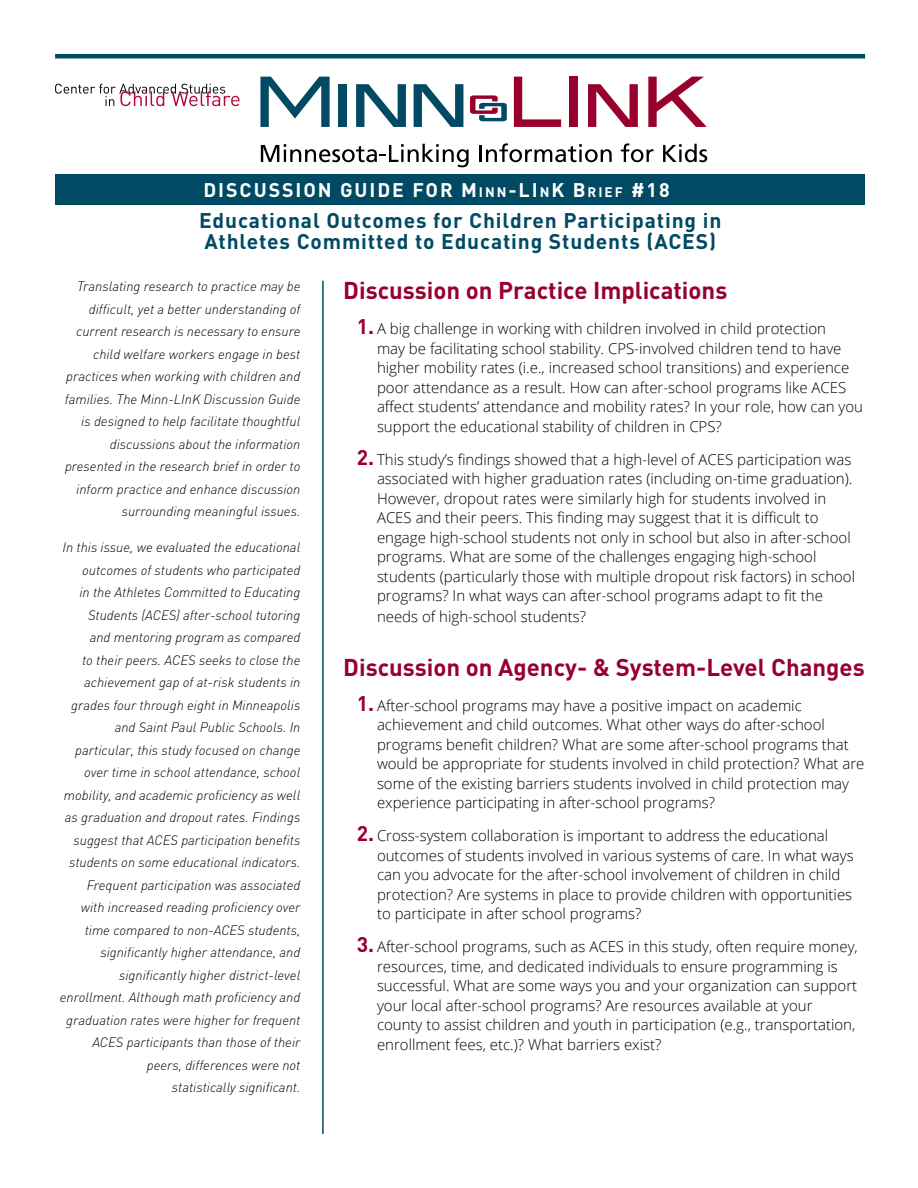
<style>
.page{position:relative;width:918px;height:1188px;background:#fff}
.page>*{position:absolute;margin:0;border:0;box-sizing:border-box;transform-origin:0 0}
.main_redheader_discu{font:700 24px "DINOT";color:#98002e}
.main_bluesubhead{font:700 21px/21px "DINOT";letter-spacing:.04em;color:#004a64}
.main_bluesubhead-2{font:700 19.5px "DINOT";letter-spacing:.1em;color:#fff}
.t1{font:300 15px/19.5px "Open Sans";color:#000}
.about_the_guide__iss{font:italic 300 13.5px/22.5px "DINOT";color:#000;text-align:right}
.s1{font-size:13.65px}
.s2{font-family:"DINOT";font-weight:700;font-size:21px;color:#98002e}
</style>
<div class="page">
<svg style="left:470px;top:95px;width:37px;height:26px"></svg>
<svg style="left:260px;top:77px;width:70px;height:50px"></svg>
<div style="left:338px;top:84px;width:9px;height:43px;background:#004a64"></div>
<svg style="left:356px;top:84px;width:50px;height:43px"></svg>
<svg style="left:414px;top:84px;width:49px;height:43px"></svg>
<svg style="left:514px;top:77px;width:47px;height:50px"></svg>
<div style="left:569px;top:77px;width:8px;height:50px;background:#98002e"></div>
<svg style="left:588px;top:84px;width:50px;height:43px"></svg>
<svg style="left:648px;top:77px;width:59px;height:50px"></svg>
<svg style="left:261px;top:144px;width:208px;height:23px"></svg>
<hr style="left:479px;top:145px;width:3px;height:17px;background:#000">
<svg style="left:486px;top:143px;width:126px;height:19px"></svg>
<svg style="left:621px;top:143px;width:32px;height:19px"></svg>
<svg style="left:663px;top:144px;width:44px;height:18px"></svg>
<hr style="left:55px;top:54px;width:810px;height:4px;background:#004a64">
<svg style="left:55px;top:84px;width:184px;height:22px"></svg>
<div style="left:55px;top:175px;width:810px;height:30px;background:#004a64"></div>
<hr style="left:322px;top:281px;width:2px;height:853px;background:#004a64">
<p class="main_bluesubhead-2" style="left:203px;top:177px;width:394px">DISCUSSION GUIDE FOR M<span class="s1">INN</span> -LI<span class="s1">N</span> K B<span class="s1">RIEF</span></p>
<p class="main_bluesubhead-2" style="left:631px;top:177px;width:40px">#18</p>
<p class="main_bluesubhead" style="left:199px;top:210px;width:524px">Educational Outcomes for Children Participating in<br>Athletes Committed to Educating Students (ACES)</p>
<p class="about_the_guide__iss" style="left:65px;top:274px;width:237px">Translating research to practice may be difficult, yet a better understanding of current research is necessary to ensure child welfare workers engage in best practices when working with children and families. The Minn-LInK Discussion Guide is designed to help facilitate thoughtful discussions about the information presented in the research brief in order to inform practice and enhance discussion surrounding meaningful issues.</p>
<p class="about_the_guide__iss" style="left:60px;top:535px;width:242px">In this issue, we evaluated the educational outcomes of students who participated<br>in the Athletes Committed to Educating Students (ACES) after-school tutoring<br>and mentoring program as compared<br>to their peers. ACES seeks to close the achievement gap of at-risk students in grades four through eight in Minneapolis and Saint Paul Public Schools. In particular, this study focused on change over time in school attendance, school mobility, and academic proficiency as well as graduation and dropout rates. Findings suggest that ACES participation benefits students on some educational indicators.<br>Frequent participation was associated<br>with increased reading proficiency over time compared to non-ACES students, significantly higher attendance, and significantly higher district-level enrollment. Although math proficiency and graduation rates were higher for frequent ACES participants than those of their peers, differences were not<br>statistically significant.</p>
<p class="main_redheader_discu" style="left:343px;top:274px;width:386px">Discussion on Practice Implications</p>
<p class="t1" style="left:377px;top:319px;width:487px;text-indent:-20px"><span class="s2">1.</span> A big challenge in working with children involved in child protection<br>may be facilitating school stability. CPS-involved children tend to have higher mobility rates (i.e., increased school transitions) and experience poor attendance as a result. How can after-school programs like ACES affect students’ attendance and mobility rates? In your role, how can you support the educational stability of children in CPS?</p>
<p class="t1" style="left:377px;top:449px;width:480px;text-indent:-20px"><span class="s2">2.</span> This study’s findings showed that a high-level of ACES participation was associated with higher graduation rates (including on-time graduation).<br>However, dropout rates were similarly high for students involved in ACES and their peers. This finding may suggest that it is difficult to engage high-school students not only in school but also in after-school programs. What are some of the challenges engaging high-school students (particularly those with multiple dropout risk factors) in school programs? In what ways can after-school programs adapt to fit the</p>
<p class="t1" style="left:377px;top:607px;width:211px">needs of high-school students?</p>
<p class="main_redheader_discu" style="left:343px;top:651px;width:523px">Discussion on Agency- &amp; System-Level Changes</p>
<p class="t1" style="left:377px;top:695px;width:489px;text-indent:-20px"><span class="s2">1.</span> After-school programs may have a positive impact on academic achievement and child outcomes. What other ways do after-school programs benefit children? What are some after-school programs that would be appropriate for students involved in child protection? What are some of the existing barriers students involved in child protection may experience participating in after-school programs?</p>
<p class="t1" style="left:377px;top:826px;width:478px;text-indent:-20px"><span class="s2">2.</span> Cross-system collaboration is important to address the educational outcomes of students involved in various systems of care. In what ways can you advocate for the after-school involvement of children in child protection? Are systems in place to provide children with opportunities to participate in after school programs?</p>
<p class="t1" style="left:377px;top:937px;width:482px;text-indent:-20px"><span class="s2">3.</span> After-school programs, such as ACES in this study, often require money, resources, time, and dedicated individuals to ensure programming is successful. What are some ways you and your organization can support your local after-school programs? Are resources available at your county to assist children and youth in participation (e.g., transportation, enrollment fees, etc.)? What barriers exist?</p>
</div>
